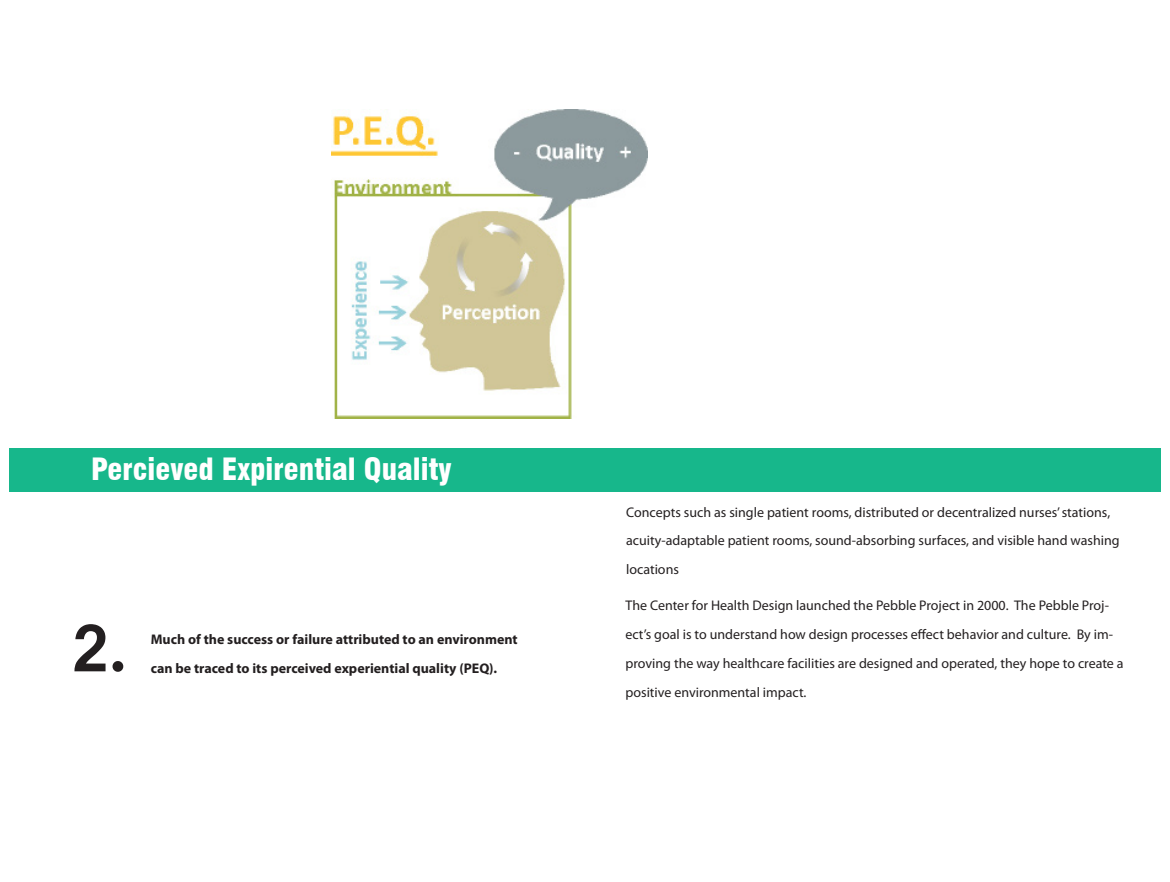
<style>
.page{position:relative;width:1170px;height:882px;background:#fff}
.page>*{position:absolute;margin:0;border:0;box-sizing:border-box;transform-origin:0 0}
.t1{font:700 72px "Vrinda";color:#231f20}
.t2{font:900 condensed 30px "Swiss 721 BT";color:#fff}
.t3{font:14px/28.8px "Myriad Pro";color:#231f20}
.t4{font:700 14px/28.8px "Myriad Pro";color:#231f20}
</style>
<div class="page">
<img style="left:332px;top:109px;width:316px;height:310px">
<div style="left:9px;top:448px;width:1152px;height:44px;background:#17b78b"></div>
<p class="t2" style="left:91px;top:451px;width:362px">Percieved Expirential Quality</p>
<p class="t1" style="left:72px;top:601px;width:57px">2.</p>
<p class="t4" style="left:151px;top:625px;width:369px">Much of the success or failure attributed to an environment can be traced to its perceived experiential quality (PEQ).</p>
<p class="t3" style="left:626px;top:497px;width:495px">Concepts such as single patient rooms, distributed or decentralized nurses’ stations, acuity-adaptable patient rooms, sound-absorbing surfaces, and visible hand washing locations</p>
<p class="t3" style="left:626px;top:591px;width:500px">The Center for Health Design launched the Pebble Project in 2000. The Pebble Proj&shy;ect’s goal is to understand how design processes effect behavior and culture. By im&shy;proving the way healthcare facilities are designed and operated, they hope to create a positive environmental impact.</p>
</div>
